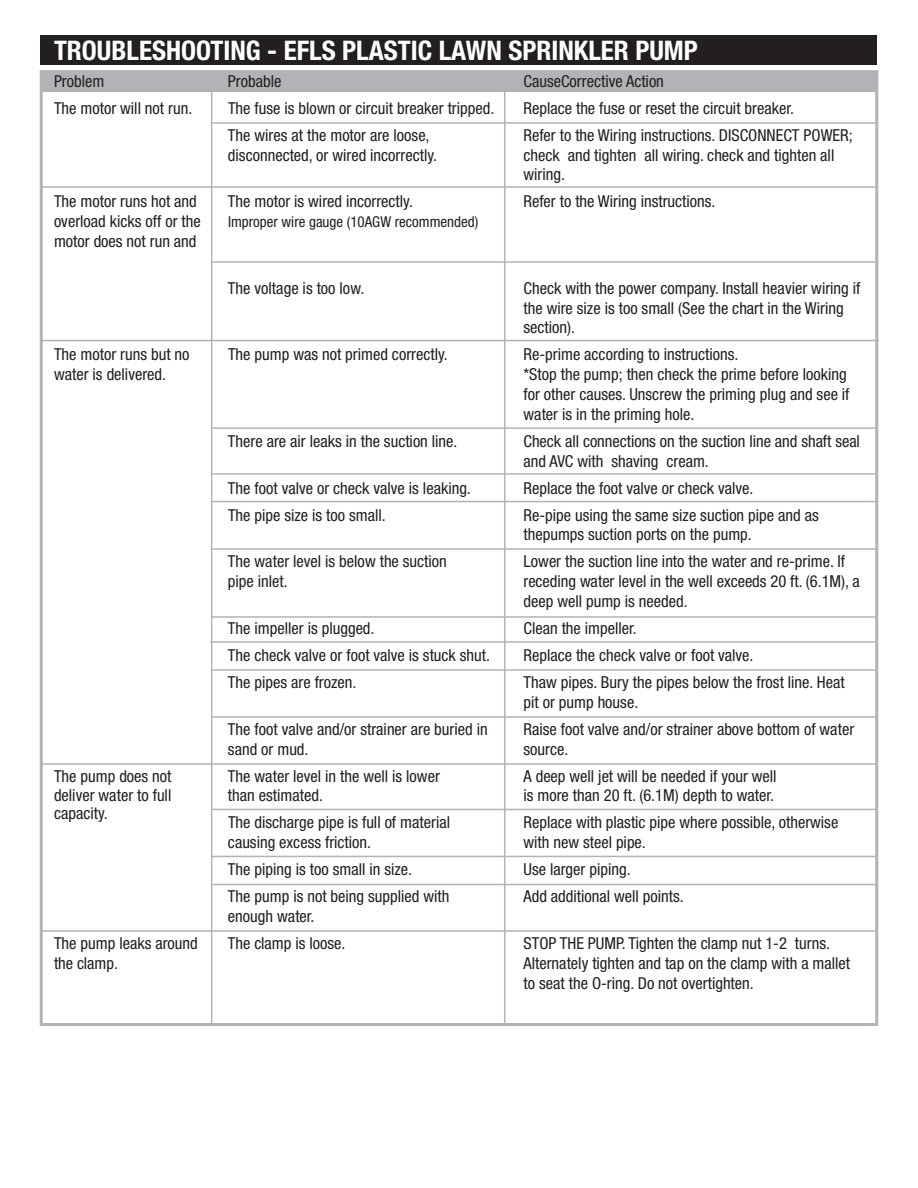
<style>
.page{position:relative;width:918px;height:1188px;background:#fff}
.page>*{position:absolute;margin:0;border:0;box-sizing:border-box;transform-origin:0 0}
.t1{font:700 condensed 27px "Helvetica Neue";color:#fff}
.t2{font:condensed 16.5px/19.8px "Helvetica Neue";color:#231f20}
.t3{font:condensed 15px "Helvetica Neue";color:#231f20}
</style>
<div class="page">
<div style="left:40px;top:36px;width:837px;height:29px;background:#231f20"></div>
<div style="left:40px;top:71px;width:837px;height:21px;background:#b2b3b7"></div>
<hr style="left:211px;top:81px;width:1px;height:945px;background:#b2b3b7">
<hr style="left:504px;top:81px;width:1px;height:945px;background:#b2b3b7">
<hr style="left:212px;top:122px;width:666px;height:2px;background:#b2b3b7">
<hr style="left:212px;top:261px;width:666px;height:2px;background:#b2b3b7">
<hr style="left:211px;top:427px;width:667px;height:2px;background:#b2b3b7">
<hr style="left:211px;top:473px;width:667px;height:2px;background:#b2b3b7">
<hr style="left:212px;top:501px;width:666px;height:1px;background:#b2b3b7">
<hr style="left:212px;top:548px;width:666px;height:2px;background:#b2b3b7">
<hr style="left:211px;top:616px;width:667px;height:2px;background:#b2b3b7">
<hr style="left:210px;top:641px;width:667px;height:2px;background:#b2b3b7">
<hr style="left:211px;top:669px;width:667px;height:2px;background:#b2b3b7">
<hr style="left:211px;top:716px;width:667px;height:2px;background:#b2b3b7">
<hr style="left:211px;top:809px;width:667px;height:1px;background:#b2b3b7">
<hr style="left:211px;top:856px;width:667px;height:1px;background:#b2b3b7">
<hr style="left:211px;top:884px;width:667px;height:1px;background:#b2b3b7">
<hr style="left:40px;top:930px;width:837px;height:2px;background:#b2b3b7">
<hr style="left:40px;top:763px;width:838px;height:2px;background:#b2b3b7">
<hr style="left:40px;top:186px;width:838px;height:2px;background:#b2b3b7">
<hr style="left:40px;top:340px;width:839px;height:1px;background:#b2b3b7">
<p class="t1" style="left:54px;top:34px;width:645px">TROUBLESHOOTING - EFLS PLASTIC LAWN SPRINKLER PUMP</p>
<p class="t2" style="left:54px;top:71px;width:52px">Problem</p>
<p class="t2" style="left:228px;top:71px;width:55px">Probable</p>
<p class="t2" style="left:523px;top:71px;width:142px">CauseCorrective Action</p>
<p class="t2" style="left:54px;top:98px;width:140px">The motor will not run.</p>
<p class="t2" style="left:228px;top:98px;width:268px">The fuse is blown or circuit breaker tripped.</p>
<p class="t2" style="left:524px;top:98px;width:272px">Replace the fuse or reset the circuit breaker.</p>
<p class="t2" style="left:228px;top:125px;width:203px">The wires at the motor are loose,</p>
<p class="t2" style="left:523px;top:125px;width:331px">Refer to the Wiring instructions. DISCONNECT POWER;</p>
<p class="t2" style="left:228px;top:145px;width:211px">disconnected, or wired incorrectly.</p>
<p class="t2" style="left:523px;top:145px;width:312px">check and tighten all wiring. check and tighten all wiring.</p>
<p class="t2" style="left:54px;top:192px;width:144px">The motor runs hot and</p>
<p class="t2" style="left:228px;top:192px;width:187px">The motor is wired incorrectly.</p>
<p class="t2" style="left:523px;top:192px;width:194px">Refer to the Wiring instructions.</p>
<p class="t2" style="left:54px;top:211px;width:148px">overload kicks off or the</p>
<p class="t3" style="left:228px;top:213px;width:252px">Improper wire gauge (10AGW recommended)</p>
<p class="t2" style="left:54px;top:231px;width:144px">motor does not run and</p>
<p class="t2" style="left:228px;top:278px;width:138px">The voltage is too low.</p>
<p class="t2" style="left:524px;top:278px;width:338px">Check with the power company. Install heavier wiring if</p>
<p class="t2" style="left:523px;top:298px;width:322px">the wire size is too small (See the chart in the Wiring section).</p>
<p class="t2" style="left:54px;top:345px;width:137px">The motor runs but no</p>
<p class="t2" style="left:228px;top:345px;width:221px">The pump was not primed correctly.</p>
<p class="t2" style="left:524px;top:345px;width:217px">Re-prime according to instructions.</p>
<p class="t2" style="left:54px;top:364px;width:114px">water is delivered.</p>
<p class="t2" style="left:523px;top:364px;width:328px">*Stop the pump; then check the prime before looking for other causes. Unscrew the priming plug and see if water is in the priming hole.</p>
<p class="t2" style="left:228px;top:431px;width:231px">There are air leaks in the suction line.</p>
<p class="t2" style="left:523px;top:431px;width:338px">Check all connections on the suction line and shaft seal and AVC with shaving cream.</p>
<p class="t2" style="left:228px;top:478px;width:244px">The foot valve or check valve is leaking.</p>
<p class="t2" style="left:523px;top:478px;width:232px">Replace the foot valve or check valve.</p>
<p class="t2" style="left:228px;top:505px;width:159px">The pipe size is too small.</p>
<p class="t2" style="left:523px;top:505px;width:297px">Re-pipe using the same size suction pipe and as thepumps suction ports on the pump.</p>
<p class="t2" style="left:228px;top:552px;width:220px">The water level is below the suction</p>
<p class="t2" style="left:523px;top:552px;width:323px">Lower the suction line into the water and re-prime. If</p>
<p class="t2" style="left:228px;top:571px;width:61px">pipe inlet.</p>
<p class="t2" style="left:523px;top:571px;width:338px">receding water level in the well exceeds 20 ft. (6.1M), a deep well pump is needed.</p>
<p class="t2" style="left:228px;top:618px;width:148px">The impeller is plugged.</p>
<p class="t2" style="left:523px;top:618px;width:115px">Clean the impeller.</p>
<p class="t2" style="left:228px;top:645px;width:264px">The check valve or foot valve is stuck shut.</p>
<p class="t2" style="left:523px;top:645px;width:232px">Replace the check valve or foot valve.</p>
<p class="t2" style="left:228px;top:672px;width:130px">The pipes are frozen.</p>
<p class="t2" style="left:523px;top:672px;width:323px">Thaw pipes. Bury the pipes below the frost line. Heat pit or pump house.</p>
<p class="t2" style="left:228px;top:719px;width:261px">The foot valve and/or strainer are buried in</p>
<p class="t2" style="left:523px;top:719px;width:332px">Raise foot valve and/or strainer above bottom of water</p>
<p class="t2" style="left:228px;top:739px;width:82px">sand or mud.</p>
<p class="t2" style="left:523px;top:739px;width:46px">source.</p>
<p class="t2" style="left:54px;top:766px;width:119px">The pump does not</p>
<p class="t2" style="left:228px;top:766px;width:213px">The water level in the well is lower</p>
<p class="t2" style="left:523px;top:766px;width:255px">A deep well jet will be needed if your well</p>
<p class="t2" style="left:54px;top:786px;width:119px">deliver water to full</p>
<p class="t2" style="left:228px;top:786px;width:97px">than estimated.</p>
<p class="t2" style="left:523px;top:786px;width:252px">is more than 20 ft. (6.1M) depth to water.</p>
<p class="t2" style="left:54px;top:804px;width:55px">capacity.</p>
<p class="t2" style="left:228px;top:813px;width:224px">The discharge pipe is full of material</p>
<p class="t2" style="left:523px;top:813px;width:316px">Replace with plastic pipe where possible, otherwise</p>
<p class="t2" style="left:228px;top:832px;width:145px">causing excess friction.</p>
<p class="t2" style="left:523px;top:832px;width:124px">with new steel pipe.</p>
<p class="t2" style="left:228px;top:859px;width:186px">The piping is too small in size.</p>
<p class="t2" style="left:523px;top:859px;width:109px">Use larger piping.</p>
<p class="t2" style="left:228px;top:886px;width:223px">The pump is not being supplied with</p>
<p class="t2" style="left:523px;top:886px;width:162px">Add additional well points.</p>
<p class="t2" style="left:228px;top:906px;width:88px">enough water.</p>
<p class="t2" style="left:54px;top:933px;width:145px">The pump leaks around</p>
<p class="t2" style="left:228px;top:933px;width:119px">The clamp is loose.</p>
<p class="t2" style="left:523px;top:933px;width:308px">STOP THE PUMP. Tighten the clamp nut 1-2 turns.</p>
<p class="t2" style="left:54px;top:953px;width:66px">the clamp.</p>
<p class="t2" style="left:523px;top:953px;width:328px">Alternately tighten and tap on the clamp with a mallet to seat the O-ring. Do not overtighten.</p>
</div>
